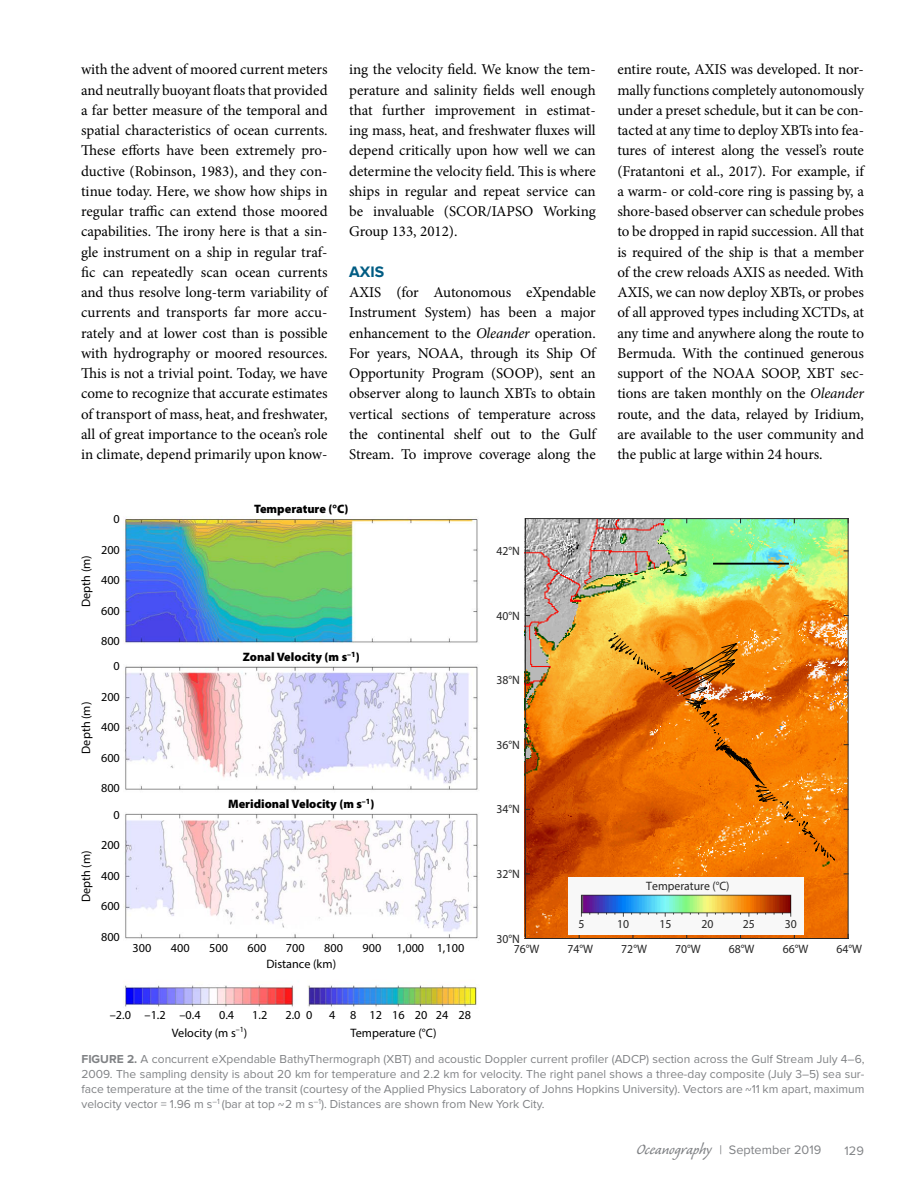
<style>
.page{position:relative;width:918px;height:1188px;background:#fff}
.page>*{position:absolute;margin:0;border:0;box-sizing:border-box;transform-origin:0 0}
.t1{font:700 15.75px "Proxima Nova";color:#005c83}
.t2{font:15px/20.2px "Minion Pro";letter-spacing:-.005em;color:#000;text-align:justify}
.t3{font:12.75px "Proxima Nova";color:#808285}
.t4{font:12.15px/24.6px "Myriad Pro";color:#000;text-align:right}
.t5{font:12.15px "Myriad Pro";color:#262626;scale:.96 1}
.t6{font:900 12.15px "Myriad Pro";color:#000}
.t7{font:12px/15px "Proxima Nova";color:#808285;text-align:justify}
.s1{font-style:italic}
.s2{font-weight:700}
.s3{font-family:"Caliban Std";font-size:18.75px}
</style>
<div class="page">
<img style="left:123px;top:516px;width:355px;height:491px">
<img style="left:526px;top:519px;width:322px;height:419px">
<hr style="left:525px;top:938px;width:323px;height:1px;background:#262626">
<hr style="left:525px;top:518px;width:323px;height:1px;background:#262626">
<hr style="left:525px;top:519px;width:1px;height:420px;background:#262626">
<hr style="left:848px;top:519px;width:1px;height:420px;background:#262626">
<svg style="left:526px;top:934px;width:3px;height:4px"></svg>
<svg style="left:844px;top:934px;width:5px;height:4px"></svg>
<svg style="left:606px;top:632px;width:231px;height:231px;background:#e8780c"></svg>
<img style="left:568px;top:877px;width:236px;height:57px">
<hr style="left:713px;top:563px;width:76px;height:2px;background:#000">
<div style="left:619px;top:880px;width:143px;height:14px;background:#f8f8f8"></div>
<div style="left:573px;top:918px;width:228px;height:14px;background:#f8f8f8"></div>
<p class="t2" style="left:81px;top:59px;width:248px">with the advent of moored current meters and neutrally buoyant floats that provided a far better measure of the temporal and spatial characteristics of ocean currents.<br>These efforts have been extremely pro&shy;ductive (Robinson, 1983), and they con&shy;tinue today. Here, we show how ships in regular traffic can extend those moored capabilities. The irony here is that a sin&shy;gle instrument on a ship in regular traf&shy;fic can repeatedly scan ocean currents and thus resolve long-term variability of currents and transports far more accu&shy;rately and at lower cost than is possible with hydrography or moored resources.<br>This is not a trivial point. Today, we have come to recognize that accurate estimates of transport of mass, heat, and freshwater, all of great importance to the ocean’s role in climate, depend primarily upon know-</p>
<p class="t2" style="left:349px;top:59px;width:248px">ing the velocity field. We know the tem&shy;perature and salinity fields well enough that further improvement in estimat&shy;ing mass, heat, and freshwater fluxes will depend critically upon how well we can determine the velocity field. This is where ships in regular and repeat service can be invaluable (SCOR/IAPSO Working Group 133, 2012).</p>
<p class="t1" style="left:349px;top:262px;width:37px">AXIS</p>
<p class="t2" style="left:349px;top:282px;width:248px">AXIS (for Autonomous eXpendable Instrument System) has been a major enhancement to the <span class="s1">Oleander</span> operation.<br>For years, NOAA, through its Ship Of Opportunity Program (SOOP), sent an observer along to launch XBTs to obtain vertical sections of temperature across the continental shelf out to the Gulf Stream. To improve coverage along the</p>
<p class="t2" style="left:617px;top:59px;width:248px">entire route, AXIS was developed. It nor&shy;mally functions completely autonomously under a preset schedule, but it can be con&shy;tacted at any time to deploy XBTs into fea&shy;tures of interest along the vessel’s route (Fratantoni et al., 2017). For example, if a warm- or cold-core ring is passing by, a shore-based observer can schedule probes to be dropped in rapid succession. All that is required of the ship is that a member of the crew reloads AXIS as needed. With AXIS, we can now deploy XBTs, or probes of all approved types including XCTDs, at any time and anywhere along the route to Bermuda. With the continued generous support of the NOAA SOOP, XBT sec&shy;tions are taken monthly on the <span class="s1">Oleander </span>route, and the data, relayed by Iridium, are available to the user community and the public at large within 24 hours.</p>
<p class="t4" style="left:74px;top:607px;width:53px;rotate:-90deg">Depth (m)</p>
<p class="t4" style="left:74px;top:754px;width:53px;rotate:-90deg">Depth (m)</p>
<p class="t4" style="left:74px;top:902px;width:53px;rotate:-90deg">Depth (m)</p>
<p class="t4" style="left:114px;top:507px;width:8px">0</p>
<p class="t4" style="left:101px;top:537px;width:20px">200</p>
<p class="t4" style="left:101px;top:568px;width:20px">400</p>
<p class="t4" style="left:101px;top:598px;width:20px">600</p>
<p class="t4" style="left:101px;top:629px;width:20px">800<br>0</p>
<p class="t4" style="left:101px;top:684px;width:20px">200</p>
<p class="t4" style="left:101px;top:715px;width:20px">400</p>
<p class="t4" style="left:101px;top:745px;width:20px">600</p>
<p class="t4" style="left:101px;top:775px;width:20px;line-height:26.5px">800<br>0</p>
<p class="t4" style="left:101px;top:833px;width:20px">200</p>
<p class="t4" style="left:101px;top:863px;width:20px">400</p>
<p class="t4" style="left:101px;top:894px;width:20px">600</p>
<p class="t4" style="left:101px;top:924px;width:20px">800</p>
<p class="t6" style="left:254px;top:501px;width:96px">Temperature (°C)</p>
<p class="t6" style="left:243px;top:649px;width:118px">Zonal Velocity (m s<sup>–1</sup>)</p>
<p class="t6" style="left:228px;top:796px;width:148px">Meridional Velocity (m s<sup>–1</sup>)</p>
<p class="t5" style="left:496px;top:543px;width:26px">42°N</p>
<p class="t5" style="left:496px;top:608px;width:26px">40°N</p>
<p class="t5" style="left:496px;top:673px;width:26px">38°N</p>
<p class="t5" style="left:496px;top:737px;width:26px">36°N</p>
<p class="t5" style="left:496px;top:802px;width:26px">34°N</p>
<p class="t5" style="left:496px;top:866px;width:26px">32°N</p>
<p class="t5" style="left:646px;top:878px;width:88px">Temperature (°C)</p>
<p class="t5" style="left:579px;top:916px;width:8px">5</p>
<p class="t5" style="left:617px;top:916px;width:14px">10</p>
<p class="t5" style="left:659px;top:916px;width:14px">15</p>
<p class="t5" style="left:701px;top:916px;width:14px">20</p>
<p class="t5" style="left:743px;top:916px;width:14px">25</p>
<p class="t5" style="left:785px;top:916px;width:14px">30</p>
<p class="t5" style="left:496px;top:931px;width:26px">30°N</p>
<p class="t4" style="left:132px;top:935px;width:20px">300</p>
<p class="t4" style="left:171px;top:935px;width:20px">400</p>
<p class="t4" style="left:209px;top:935px;width:20px">500</p>
<p class="t4" style="left:248px;top:935px;width:20px">600</p>
<p class="t4" style="left:286px;top:935px;width:20px">700</p>
<p class="t4" style="left:324px;top:935px;width:20px">800</p>
<p class="t4" style="left:363px;top:935px;width:103px">900 1,000 1,100</p>
<p class="t5" style="left:514px;top:942px;width:28px">76°W</p>
<p class="t5" style="left:568px;top:942px;width:28px">74°W</p>
<p class="t5" style="left:621px;top:942px;width:28px">72°W</p>
<p class="t5" style="left:675px;top:942px;width:28px">70°W</p>
<p class="t5" style="left:729px;top:942px;width:28px">68°W</p>
<p class="t5" style="left:783px;top:942px;width:28px">66°W</p>
<p class="t5" style="left:836px;top:942px;width:28px">64°W</p>
<p class="t4" style="left:266px;top:951px;width:71px">Distance (km)</p>
<p class="t4" style="left:110px;top:1003px;width:92px">–2.0 –1.2 –0.4</p>
<p class="t4" style="left:219px;top:1003px;width:17px">0.4</p>
<p class="t4" style="left:252px;top:1003px;width:17px">1.2</p>
<p class="t4" style="left:285px;top:1003px;width:29px">2.0 0</p>
<p class="t4" style="left:329px;top:1003px;width:143px">4 8 12 16 2024 28</p>
<p class="t4" style="left:172px;top:1020px;width:77px">Velocity (m s<sup>–1</sup>)</p>
<p class="t4" style="left:351px;top:1020px;width:87px">Temperature (°C)</p>
<p class="t7" style="left:82px;top:1051px;width:785px"><span class="s2">FIGURE 2.</span> A concurrent eXpendable BathyThermograph (XBT) and acoustic Doppler current profiler (ADCP) section across the Gulf Stream July 4–6, 2009. The sampling density is about 20 km for temperature and 2.2 km for velocity. The right panel shows a three-day composite (July 3–5) sea sur&shy;face temperature at the time of the transit (courtesy of the Applied Physics Laboratory of Johns Hopkins University). Vectors are ~11 km apart, maximum velocity vector = 1.96 m s<sup>–1</sup> (bar at top ~2 m s<sup>–1</sup>). Distances are shown from New York City.</p>
<p class="t3" style="left:636px;top:1142px;width:186px"><span class="s3">Oceanography</span> | September 2019</p>
<p class="t3" style="left:845px;top:1143px;width:21px">129</p>
</div>
